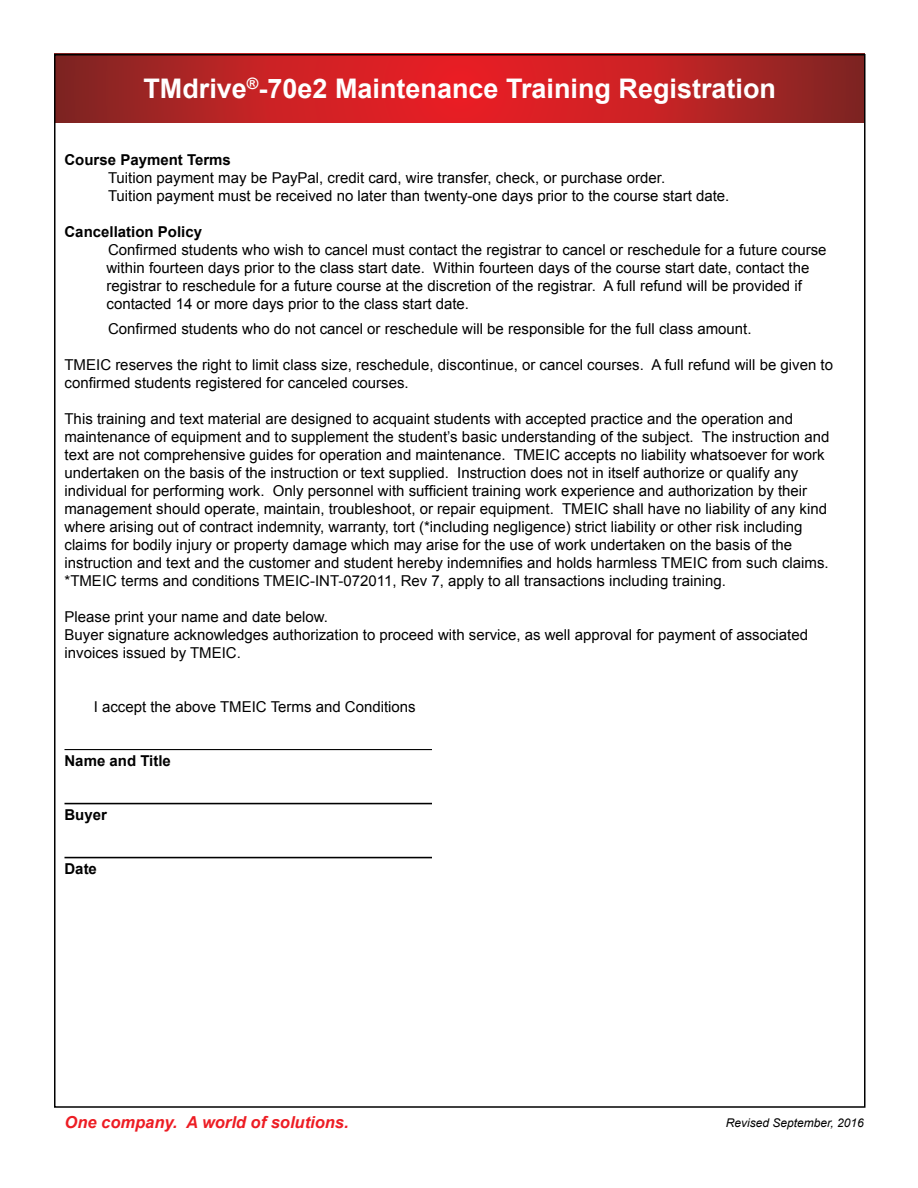
<style>
.page{position:relative;width:918px;height:1188px;background:#fff}
.page>*{position:absolute;margin:0;border:0;box-sizing:border-box;transform-origin:0 0}
.t1{font:700 27px "Arial";color:#fff}
.t2{font:italic 700 16.5px "Arial";color:#ed1d24}
.t3{font:15px/18px "Arial";color:#000}
.t4{font:700 15px "Arial";color:#000}
.t5{font:italic 12px "Arial";color:#000}
</style>
<div class="page">
<svg style="left:55px;top:53px;width:810px;height:69px;background:#b82123"></svg>
<hr style="left:64px;top:749px;width:368px;height:1px;background:#000">
<hr style="left:64px;top:803px;width:368px;height:1px;background:#000">
<hr style="left:64px;top:857px;width:368px;height:1px;background:#000">
<p class="t1" style="left:143px;top:70px;width:634px">TMdrive<sup>®</sup>-70e2 Maintenance Training Registration</p>
<p class="t4" style="left:64px;top:150px;width:168px">Course Payment Terms</p>
<p class="t3" style="left:108px;top:169px;width:559px">Tuition payment may be PayPal, credit card, wire transfer, check, or purchase order.</p>
<p class="t3" style="left:108px;top:187px;width:623px">Tuition payment must be received no later than twenty-one days prior to the course start date.</p>
<p class="t4" style="left:64px;top:222px;width:139px">Cancellation Policy</p>
<p class="t3" style="left:106px;top:241px;width:722px">Confirmed students who wish to cancel must contact the registrar to cancel or reschedule for a future course within fourteen days prior to the class start date. Within fourteen days of the course start date, contact the registrar to reschedule for a future course at the discretion of the registrar. A full refund will be provided if contacted 14 or more days prior to the class start date.</p>
<p class="t3" style="left:108px;top:320px;width:645px">Confirmed students who do not cancel or reschedule will be responsible for the full class amount.</p>
<p class="t3" style="left:64px;top:356px;width:770px">TMEIC reserves the right to limit class size, reschedule, discontinue, or cancel courses. A full refund will be given to confirmed students registered for canceled courses.</p>
<p class="t3" style="left:64px;top:410px;width:766px">This training and text material are designed to acquaint students with accepted practice and the operation and maintenance of equipment and to supplement the student’s basic understanding of the subject. The instruction and text are not comprehensive guides for operation and maintenance. TMEIC accepts no liability whatsoever for work undertaken on the basis of the instruction or text supplied. Instruction does not in itself authorize or qualify any individual for performing work. Only personnel with sufficient training work experience and authorization by their management should operate, maintain, troubleshoot, or repair equipment. TMEIC shall have no liability of any kind where arising out of contract indemnity, warranty, tort (*including negligence) strict liability or other risk including claims for bodily injury or property damage which may arise for the use of work undertaken on the basis of the instruction and text and the customer and student hereby indemnifies and holds harmless TMEIC from such claims.</p>
<p class="t3" style="left:64px;top:572px;width:663px">*TMEIC terms and conditions TMEIC-INT-072011, Rev 7, apply to all transactions including training.</p>
<p class="t3" style="left:64px;top:608px;width:265px">Please print your name and date below.</p>
<p class="t3" style="left:64px;top:626px;width:745px">Buyer signature acknowledges authorization to proceed with service, as well approval for payment of associated invoices issued by TMEIC.</p>
<p class="t3" style="left:94px;top:698px;width:324px">I accept the above TMEIC Terms and Conditions</p>
<p class="t4" style="left:64px;top:751px;width:108px">Name and Title</p>
<p class="t4" style="left:64px;top:805px;width:44px">Buyer</p>
<p class="t4" style="left:64px;top:859px;width:34px">Date</p>
<p class="t2" style="left:64px;top:1111px;width:286px">One company. A world of solutions.</p>
<p class="t5" style="left:726px;top:1115px;width:140px">Revised September, 2016</p>
</div>
